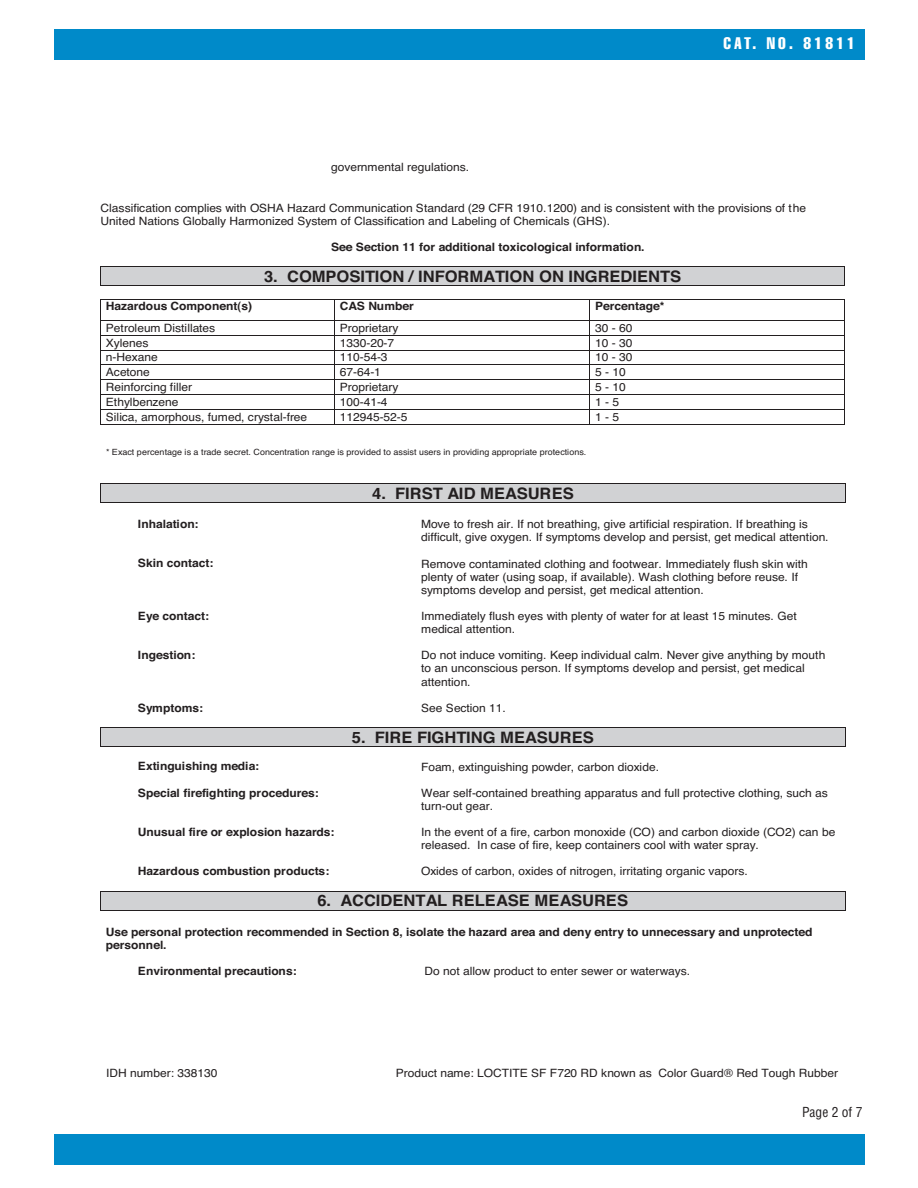
<style>
.page{position:relative;width:918px;height:1188px;background:#fff}
.page>*{position:absolute;margin:0;border:0;box-sizing:border-box;transform-origin:0 0}
.t1{font:extra-condensed 16.5px "Helvetica";letter-spacing:.2em;color:#fff}
.t2{font:700 15.75px "Helvetica";letter-spacing:-.005em;color:#231f20;scale:1.05 1}
.t3{font:condensed 13.5px "Helvetica";color:#231f20}
.t4{font:11.4px/13.2px "Helvetica";letter-spacing:-.005em;color:#231f20;scale:1.05 1}
.t5{font:700 11.4px/13.2px "Helvetica";color:#231f20;scale:1.05 1}
.t6{font:8.55px "Helvetica";letter-spacing:.005em;color:#231f20;scale:1.05 1}
</style>
<div class="page">
<div style="left:54px;top:1134px;width:810px;height:31px;background:#008ac9"></div>
<div style="left:54px;top:29px;width:810px;height:30px;background:#008ac9"></div>
<div style="left:106px;top:267px;width:734px;height:18px;background:#d1d2d4"></div>
<hr style="left:101px;top:267px;width:744px;height:1px;background:#231f20">
<svg style="left:100px;top:267px;width:1px;height:19px"></svg>
<hr style="left:101px;top:285px;width:744px;height:1px;background:#231f20">
<hr style="left:101px;top:299px;width:233px;height:1px;background:#231f20">
<hr style="left:335px;top:299px;width:254px;height:1px;background:#231f20">
<hr style="left:590px;top:299px;width:255px;height:1px;background:#231f20">
<hr style="left:101px;top:320px;width:233px;height:1px;background:#231f20">
<hr style="left:335px;top:320px;width:254px;height:1px;background:#231f20">
<hr style="left:590px;top:320px;width:255px;height:1px;background:#231f20">
<hr style="left:101px;top:335px;width:233px;height:1px;background:#231f20">
<hr style="left:335px;top:335px;width:254px;height:1px;background:#231f20">
<hr style="left:590px;top:335px;width:255px;height:1px;background:#231f20">
<hr style="left:101px;top:350px;width:233px;height:1px;background:#231f20">
<hr style="left:335px;top:350px;width:254px;height:1px;background:#231f20">
<hr style="left:590px;top:350px;width:255px;height:1px;background:#231f20">
<hr style="left:101px;top:365px;width:233px;height:1px;background:#231f20">
<hr style="left:335px;top:365px;width:254px;height:1px;background:#231f20">
<hr style="left:590px;top:365px;width:255px;height:1px;background:#231f20">
<hr style="left:101px;top:380px;width:233px;height:1px;background:#231f20">
<hr style="left:335px;top:380px;width:254px;height:1px;background:#231f20">
<hr style="left:590px;top:380px;width:255px;height:1px;background:#231f20">
<hr style="left:101px;top:394px;width:233px;height:1px;background:#231f20">
<hr style="left:335px;top:394px;width:254px;height:1px;background:#231f20">
<hr style="left:590px;top:394px;width:255px;height:1px;background:#231f20">
<hr style="left:101px;top:409px;width:233px;height:1px;background:#231f20">
<hr style="left:335px;top:409px;width:254px;height:1px;background:#231f20">
<hr style="left:590px;top:409px;width:255px;height:1px;background:#231f20">
<svg style="left:100px;top:299px;width:1px;height:126px"></svg>
<hr style="left:101px;top:424px;width:233px;height:1px;background:#231f20">
<svg style="left:334px;top:299px;width:1px;height:126px"></svg>
<hr style="left:335px;top:424px;width:254px;height:1px;background:#231f20">
<svg style="left:589px;top:299px;width:1px;height:126px"></svg>
<hr style="left:590px;top:424px;width:255px;height:1px;background:#231f20">
<div style="left:106px;top:484px;width:734px;height:18px;background:#d1d2d4"></div>
<hr style="left:101px;top:484px;width:744px;height:1px;background:#231f20">
<svg style="left:100px;top:484px;width:1px;height:19px"></svg>
<hr style="left:101px;top:502px;width:744px;height:1px;background:#231f20">
<svg style="left:845px;top:484px;width:1px;height:19px"></svg>
<div style="left:106px;top:728px;width:734px;height:18px;background:#d1d2d4"></div>
<hr style="left:101px;top:728px;width:744px;height:1px;background:#231f20">
<svg style="left:100px;top:728px;width:1px;height:19px"></svg>
<hr style="left:101px;top:746px;width:744px;height:1px;background:#231f20">
<svg style="left:845px;top:728px;width:1px;height:19px"></svg>
<div style="left:106px;top:892px;width:734px;height:18px;background:#d1d2d4"></div>
<hr style="left:101px;top:891px;width:744px;height:1px;background:#231f20">
<svg style="left:100px;top:891px;width:1px;height:20px"></svg>
<hr style="left:101px;top:910px;width:744px;height:1px;background:#231f20">
<svg style="left:845px;top:891px;width:1px;height:20px"></svg>
<h1 class="t1" style="left:723px;top:37px;width:133px">CAT. NO. 81811</h1>
<p class="t4" style="left:331px;top:161px;width:133px">governmental regulations.</p>
<p class="t4" style="left:101px;top:202px;width:673px">Classification complies with OSHA Hazard Communication Standard (29 CFR 1910.1200) and is consistent with the provisions of the<br>United Nations Globally Harmonized System of Classification and Labeling of Chemicals (GHS).</p>
<p class="t5" style="left:331px;top:241px;width:300px">See Section 11 for additional toxicological information.</p>
<h2 class="t2" style="left:264px;top:265px;width:399px">3. COMPOSITION / INFORMATION ON INGREDIENTS</h2>
<p class="t5" style="left:106px;top:300px;width:141px">Hazardous Component(s)</p>
<p class="t5" style="left:340px;top:300px;width:72px">CAS Number</p>
<p class="t5" style="left:595px;top:300px;width:68px">Percentage*</p>
<p class="t4" style="left:106px;top:322px;width:106px">Petroleum Distillates</p>
<p class="t4" style="left:340px;top:322px;width:57px">Proprietary</p>
<p class="t4" style="left:595px;top:322px;width:37px">30 - 60</p>
<p class="t4" style="left:106px;top:337px;width:42px">Xylenes</p>
<p class="t4" style="left:340px;top:337px;width:53px">1330-20-7</p>
<p class="t4" style="left:595px;top:337px;width:37px">10 - 30</p>
<p class="t4" style="left:106px;top:351px;width:51px">n-Hexane</p>
<p class="t4" style="left:340px;top:351px;width:47px">110-54-3</p>
<p class="t4" style="left:595px;top:351px;width:37px">10 - 30</p>
<p class="t4" style="left:106px;top:366px;width:44px">Acetone</p>
<p class="t4" style="left:340px;top:366px;width:41px">67-64-1</p>
<p class="t4" style="left:595px;top:366px;width:31px">5 - 10</p>
<p class="t4" style="left:106px;top:381px;width:84px">Reinforcing filler</p>
<p class="t4" style="left:340px;top:381px;width:57px">Proprietary</p>
<p class="t4" style="left:595px;top:381px;width:31px">5-10</p>
<p class="t4" style="left:106px;top:396px;width:71px">Ethylbenzene</p>
<p class="t4" style="left:340px;top:396px;width:47px">100-41-4</p>
<p class="t4" style="left:595px;top:396px;width:25px">1-5</p>
<p class="t4" style="left:106px;top:411px;width:193px">Silica, amorphous, fumed, crystal-free</p>
<p class="t4" style="left:340px;top:411px;width:66px">112945-52-5</p>
<p class="t4" style="left:595px;top:411px;width:25px">1-5</p>
<p class="t6" style="left:106px;top:447px;width:459px">* Exact percentage is a trade secret. Concentration range is provided to assist users in providing appropriate protections.</p>
<h2 class="t2" style="left:372px;top:482px;width:194px">4. FIRST AID MEASURES</h2>
<p class="t5" style="left:138px;top:518px;width:59px">Inhalation:</p>
<p class="t4" style="left:421px;top:518px;width:390px">Move to fresh air. If not breathing, give artificial respiration. If breathing is difficult, give oxygen. If symptoms develop and persist, get medical attention.</p>
<p class="t5" style="left:138px;top:557px;width:73px">Skin contact:</p>
<p class="t4" style="left:421px;top:558px;width:370px">Remove contaminated clothing and footwear. Immediately flush skin with plenty of water (using soap, if available). Wash clothing before reuse. If symptoms develop and persist, get medical attention.</p>
<p class="t5" style="left:138px;top:610px;width:69px">Eye contact:</p>
<p class="t4" style="left:421px;top:610px;width:359px">Immediately flush eyes with plenty of water for at least 15 minutes. Get medical attention.</p>
<p class="t5" style="left:138px;top:649px;width:56px">Ingestion:</p>
<p class="t4" style="left:421px;top:649px;width:387px">Do not induce vomiting. Keep individual calm. Never give anything by mouth to an unconscious person. If symptoms develop and persist, get medical attention.</p>
<p class="t5" style="left:138px;top:702px;width:64px">Symptoms:</p>
<p class="t4" style="left:421px;top:702px;width:82px">See Section 11.</p>
<h2 class="t2" style="left:352px;top:726px;width:232px">5. FIRE FIGHTING MEASURES</h2>
<p class="t5" style="left:138px;top:761px;width:117px">Extinguishing media:</p>
<p class="t4" style="left:421px;top:761px;width:228px">Foam, extinguishing powder, carbon dioxide.</p>
<p class="t5" style="left:138px;top:787px;width:174px">Special firefighting procedures:</p>
<p class="t4" style="left:421px;top:787px;width:389px">Wear self-contained breathing apparatus and full protective clothing, such as turn-out gear.</p>
<p class="t5" style="left:138px;top:826px;width:189px">Unusual fire or explosion hazards:</p>
<p class="t4" style="left:421px;top:826px;width:396px">In the event of a fire, carbon monoxide (CO) and carbon dioxide (CO2) can be released. In case of fire, keep containers cool with water spray.</p>
<p class="t5" style="left:138px;top:865px;width:184px">Hazardous combustion products:</p>
<p class="t4" style="left:421px;top:866px;width:313px">Oxides of carbon, oxides of nitrogen, irritating organic vapors.</p>
<h2 class="t2" style="left:317px;top:890px;width:297px">6. ACCIDENTAL RELEASE MEASURES</h2>
<p class="t5" style="left:106px;top:926px;width:675px">Use personal protection recommended in Section 8, isolate the hazard area and deny entry to unnecessary and unprotected personnel.</p>
<p class="t5" style="left:138px;top:965px;width:153px">Environmental precautions:</p>
<p class="t4" style="left:425px;top:965px;width:255px">Do not allow product to enter sewer or waterways.</p>
<p class="t4" style="left:106px;top:1067px;width:108px">IDH number: 338130</p>
<p class="t4" style="left:396px;top:1067px;width:423px">Product name: LOCTITE SF F720 RD known as Color Guard® Red Tough Rubber</p>
<p class="t3" style="left:802px;top:1107px;width:62px">Page 2 of 7</p>
</div>
